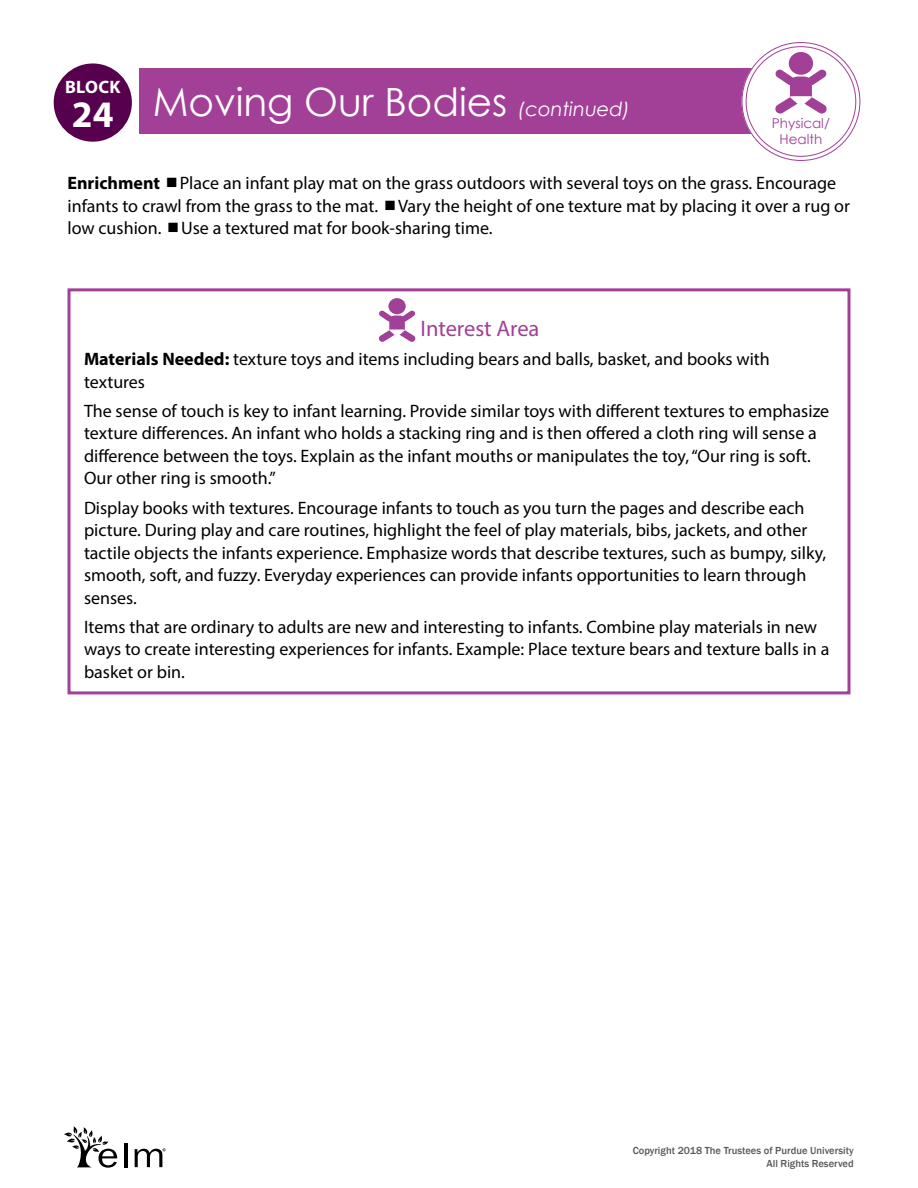
<style>
.page{position:relative;width:918px;height:1188px;background:#fff}
.page>*{position:absolute;margin:0;border:0;box-sizing:border-box;transform-origin:0 0}
.t1{font:39px "Century Gothic";color:#fff}
._4-03_Center_Subhead{font:22.5px "Myriad Pro";color:#a23f97}
._4-05_Ctr_FCC_Body{font:18px/22.5px "Myriad Pro";color:#000}
._4-02_Scaffolding_Ti{font:18px/22.5px "Myriad Pro";color:#000}
._4-05_IT_Center_FCC{font:18px/22.5px "Myriad Pro";color:#000}
.t2{font:700 18px "Myriad Pro";letter-spacing:.02em;color:#fff}
.t3{font:13.5px/16.2px "Century Gothic";color:#a23f97;text-align:center}
.t4{font:500 10.5px/12.6px "Franklin Gothic";color:#58595b;text-align:right}
.s1{font-style:italic;font-size:19.5px}
.s2{font-weight:700}
</style>
<div class="page">
<div style="left:140px;top:68px;width:616px;height:66px;background:#a23f97"></div>
<div style="left:744px;top:45px;width:114px;height:113px;background:#fff;border-radius:50%"></div>
<div style="left:742px;top:42px;width:118px;height:119px;border:5px solid #fff;border-radius:50%"></div>
<div style="left:54px;top:63px;width:78px;height:79px;background:#56004e;border-radius:50%"></div>
<svg style="left:775px;top:69px;width:52px;height:45px"></svg>
<div style="left:789px;top:52px;width:24px;height:23px;background:#a23f97;border-radius:50%"></div>
<svg style="left:379px;top:310px;width:37px;height:32px"></svg>
<div style="left:388px;top:298px;width:18px;height:16px;background:#a23f97;border-radius:50%"></div>
<div style="left:68px;top:288px;width:782px;height:406px;border:3px solid #a23f97"></div>
<hr style="left:124px;top:1143px;width:3px;height:24px;background:#000">
<svg style="left:64px;top:1126px;width:53px;height:42px"></svg>
<svg style="left:135px;top:1148px;width:31px;height:19px"></svg>
<p class="t2" style="left:65px;top:75px;width:57px">BLOCK</p>
<h1 class="t1" style="left:72px;top:75px;width:560px"><sub>24</sub> Moving Our Bodies <span class="s1">(continued)</span></h1>
<p class="t3" style="left:772px;top:115px;width:59px">Physical/<br>Health</p>
<p class="_4-02_Scaffolding_Ti" style="left:68px;top:172px;width:784px"><span class="s2">Enrichment</span> Place an infant play mat on the grass outdoors with several toys on the grass. Encourage infants to crawl from the grass to the mat. Vary the height of one texture mat by placing it over a rug or low cushion. Use a textured mat for book-sharing time.</p>
<p class="_4-03_Center_Subhead" style="left:420px;top:315px;width:121px">Interest Area</p>
<p class="_4-05_IT_Center_FCC" style="left:84px;top:348px;width:687px"><span class="s2">Materials Needed:</span> texture toys and items including bears and balls, basket, and books with textures</p>
<p class="_4-05_Ctr_FCC_Body" style="left:84px;top:399px;width:747px">The sense of touch is key to infant learning. Provide similar toys with different textures to emphasize texture differences. An infant who holds a stacking ring and is then offered a cloth ring will sense a difference between the toys. Explain as the infant mouths or manipulates the toy, “Our ring is soft.<br>Our other ring is smooth.”</p>
<p class="_4-05_Ctr_FCC_Body" style="left:84px;top:496px;width:744px">Display books with textures. Encourage infants to touch as you turn the pages and describe each picture. During play and care routines, highlight the feel of play materials, bibs, jackets, and other tactile objects the infants experience. Emphasize words that describe textures, such as bumpy, silky, smooth, soft, and fuzzy. Everyday experiences can provide infants opportunities to learn through senses.</p>
<p class="_4-05_Ctr_FCC_Body" style="left:84px;top:615px;width:747px">Items that are ordinary to adults are new and interesting to infants. Combine play materials in new ways to create interesting experiences for infants. Example: Place texture bears and texture balls in a basket or bin.</p>
<p class="t4" style="left:633px;top:1145px;width:223px">Copyright 2018 The Trustees of Purdue University<br>All Rights Reserved</p>
</div>
